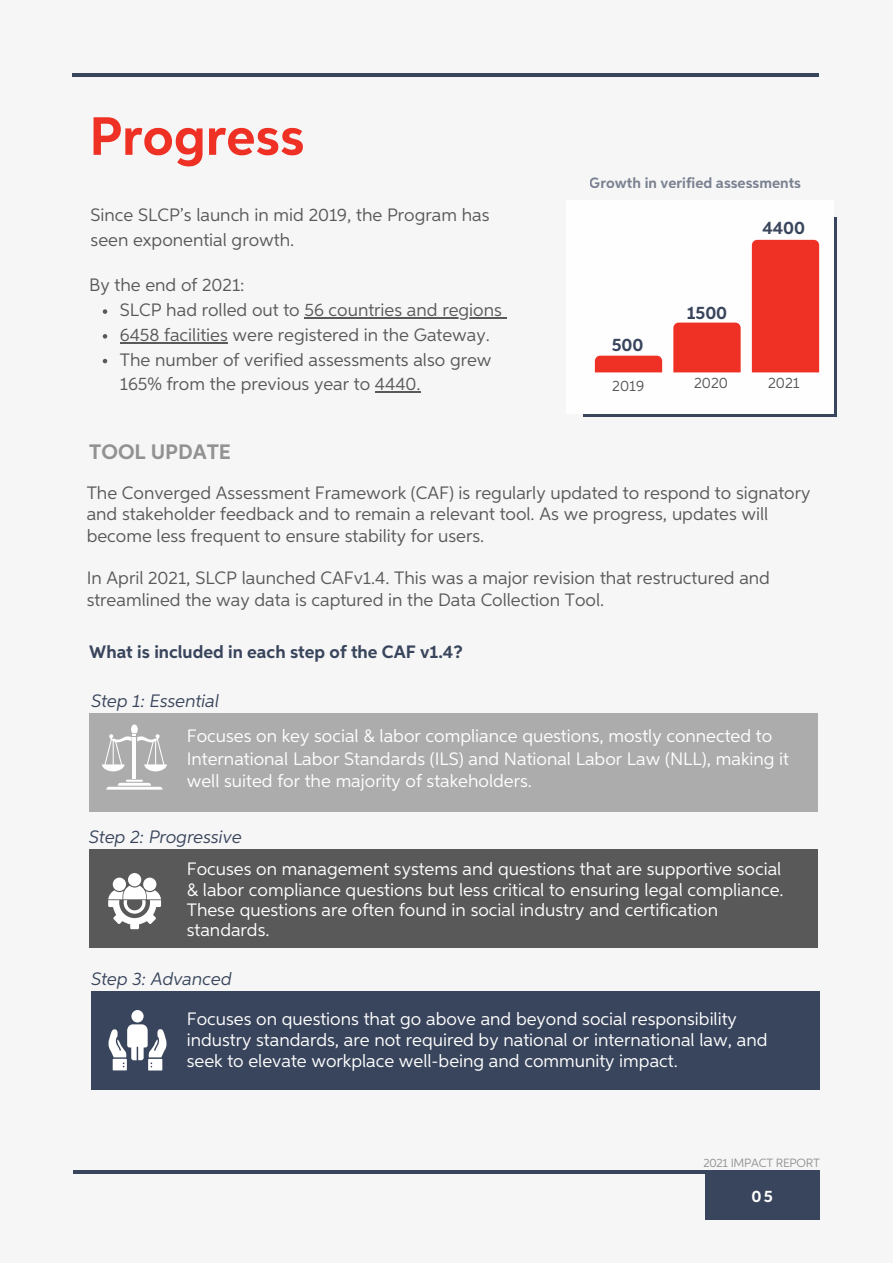
<style>
.page{position:relative;width:893px;height:1264px;background:#fff}
.page>*{position:absolute;margin:0;border:0;box-sizing:border-box;transform-origin:0 0}
.t1{font:700 54px "Aspira";color:#ee3124}
.t2{font:700 21px "Aspira";color:#929292}
.t3{font:18px/24.8px "Aspira";color:#595959}
.t4{font:18px/20.2px "Aspira";color:#fff}
.t5{font:700 18px "Aspira";color:#39455c}
.t6{font:italic 18px "Aspira";color:#39455c}
.t7{font:700 16.5px "Aspira";color:#fff}
.t8{font:700 15px "Aspira";color:#39455c}
.t9{font:15px "Aspira";color:#595959}
.t10{font:12px "Aspira";letter-spacing:-.02em;color:#929292}
</style>
<div class="page">
<div style="left:0;top:0;width:892px;height:1262px;background:#f6f6f6"></div>
<hr style="left:72px;top:73px;width:747px;height:4px;background:#39455c">
<svg style="left:583px;top:218px;width:253px;height:199px;fill:#39455c"></svg>
<div style="left:566px;top:200px;width:267px;height:213px;background:#fefefe"></div>
<svg style="left:595px;top:355px;width:67px;height:17px"></svg>
<div style="left:673px;top:322px;width:67px;height:50px;background:#ee3124"></div>
<div style="left:751px;top:240px;width:68px;height:132px;background:#ee3124"></div>
<div style="left:704px;top:1173px;width:115px;height:46px;background:#39455c"></div>
<hr style="left:73px;top:1170px;width:746px;height:3px;background:#39455c">
<div style="left:89px;top:713px;width:729px;height:99px;background:#adacac"></div>
<div style="left:89px;top:849px;width:729px;height:99px;background:#595959"></div>
<div style="left:91px;top:990px;width:729px;height:99px;background:#39455c"></div>
<svg style="left:108px;top:873px;width:53px;height:56px"></svg>
<hr style="left:133px;top:737px;width:3px;height:41px;background:#fefefe">
<svg style="left:106px;top:779px;width:56px;height:10px"></svg>
<svg style="left:102px;top:724px;width:65px;height:47px"></svg>
<div style="left:131px;top:1010px;width:13px;height:12px;background:#fff;border-radius:50%"></div>
<svg style="left:108px;top:1024px;width:59px;height:46px"></svg>
<svg style="left:103px;top:309px;width:4px;height:5px"></svg>
<hr style="left:304px;top:317px;width:198px;height:1px;background:#595959">
<svg style="left:103px;top:334px;width:4px;height:4px"></svg>
<hr style="left:120px;top:342px;width:108px;height:1px;background:#595959">
<svg style="left:103px;top:359px;width:4px;height:4px"></svg>
<hr style="left:375px;top:391px;width:45px;height:1px;background:#595959">
<h1 class="t1" style="left:89px;top:113px;width:217px">Progress</h1>
<p class="t3" style="left:91px;top:204px;width:400px">Since SLCP’s launch in mid 2019, the Program has seen exponential growth.</p>
<p class="t3" style="left:89px;top:274px;width:157px">By the end of 2021:</p>
<p class="t3" style="left:120px;top:299px;width:383px">SLCP had rolled out to 56 countries and regions 6458 facilities were registered in the Gateway.<br>The number of verified assessments also grew 165% from the previous year to 4440.</p>
<p class="t2" style="left:89px;top:443px;width:143px">TOOL UPDATE</p>
<p class="t8" style="left:589px;top:176px;width:213px">Growth in verified assessments</p>
<p class="t5" style="left:611px;top:337px;width:33px">500</p>
<p class="t5" style="left:686px;top:305px;width:42px">1500</p>
<p class="t5" style="left:762px;top:220px;width:44px">4400</p>
<p class="t9" style="left:612px;top:379px;width:34px">2019</p>
<p class="t9" style="left:694px;top:377px;width:36px">2020</p>
<p class="t9" style="left:768px;top:377px;width:33px">2021</p>
<p class="t3" style="left:87px;top:483px;width:725px;line-height:21.3px">The Converged Assessment Framework (CAF) is regularly updated to respond to signatory and stakeholder feedback and to remain a relevant tool. As we progress, updates will become less frequent to ensure stability for users.</p>
<p class="t3" style="left:87px;top:569px;width:684px;line-height:21.3px">In April 2021, SLCP launched CAFv1.4. This was a major revision that restructured and streamlined the way data is captured in the Data Collection Tool.</p>
<p class="t5" style="left:89px;top:644px;width:375px">What is included in each step of the CAF v1.4?</p>
<p class="t6" style="left:91px;top:693px;width:129px">Step 1: Essential</p>
<p class="t4" style="left:187px;top:726px;width:603px;line-height:22.5px">Focuses on key social &amp; labor compliance questions, mostly connected to<br>International Labor Standards (ILS) and National Labor Law (NLL), making it well suited for the majority of stakeholders.</p>
<p class="t6" style="left:89px;top:829px;width:154px">Step 2: Progressive</p>
<p class="t4" style="left:187px;top:860px;width:598px">Focuses on management systems and questions that are supportive social &amp; labor compliance questions but less critical to ensuring legal compliance.<br>These questions are often found in social industry and certification standards.</p>
<p class="t6" style="left:91px;top:970px;width:142px">Step 3: Advanced</p>
<p class="t4" style="left:187px;top:1008px;width:582px;line-height:21.3px">Focuses on questions that go above and beyond social responsibility industry standards, are not required by national or international law, and seek to elevate workplace well-being and community impact.</p>
<p class="t10" style="left:703px;top:1157px;width:118px">2021 IMPACT REPORT</p>
<p class="t7" style="left:751px;top:1188px;width:23px">05</p>
</div>
